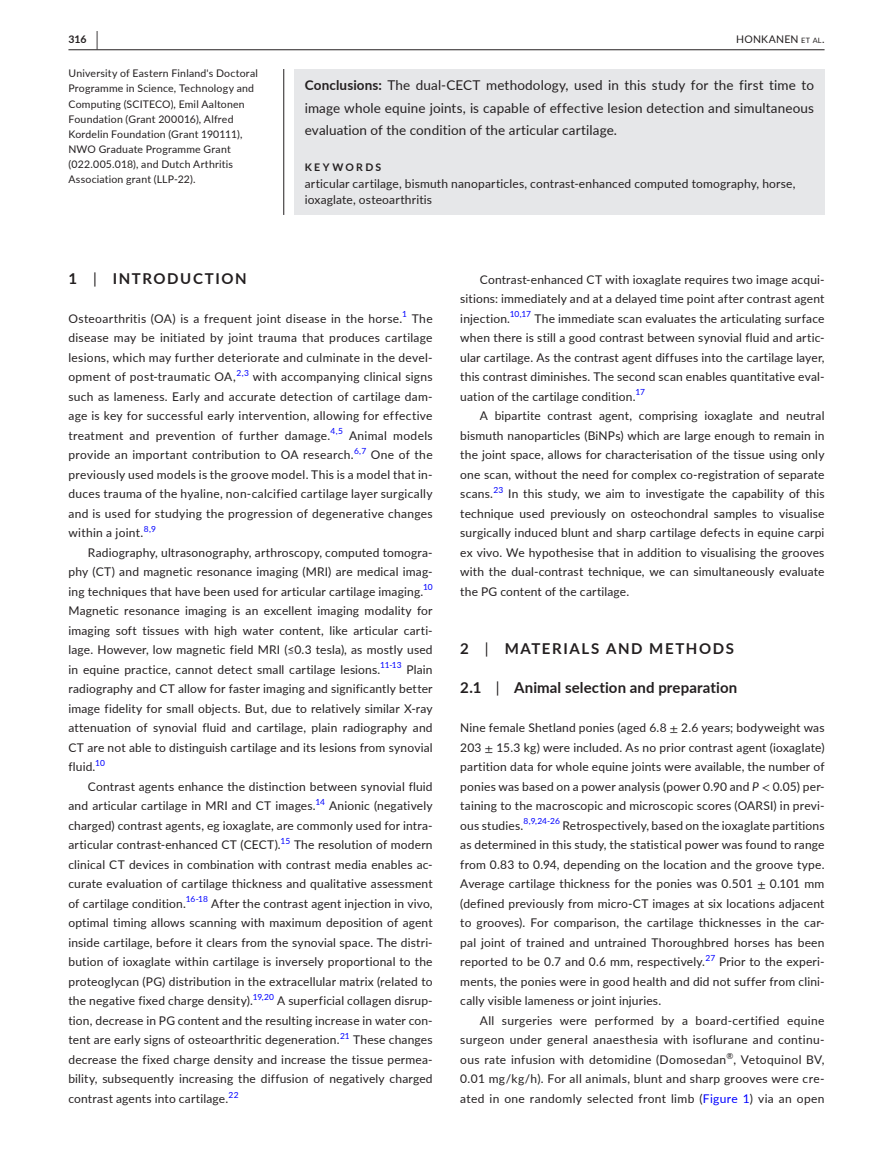
<style>
.page{position:relative;width:893px;height:1174px;background:#fff}
.page>*{position:absolute;margin:0;border:0;box-sizing:border-box;transform-origin:0 0}
.t1{font:700 15px "Lato";letter-spacing:.01em;color:#231f20}
.t2{font:700 15px "Lato";letter-spacing:.11em;color:#231f20}
.t3{font:700 15px "Lato";letter-spacing:.105em;color:#231f20}
.t4{font:13.5px/22.5px "Lato";letter-spacing:.01em;color:#231f20;text-align:justify}
.t5{font:12px/19.5px "Lato";letter-spacing:.015em;color:#231f20;text-align:justify}
.t6{font:10.5px/15px "Lato";letter-spacing:.02em;color:#231f20}
.t7{font:10.5px "Lato";letter-spacing:.02em;color:#231f20}
.t8{font:700 10.5px "Lato";letter-spacing:.22em;color:#231f20}
.t9{font:8.4px "Lato";letter-spacing:-.005em;color:#00f}
.s1{font-size:19.5px}
.s2{font-size:7.35px}
.s3{font-weight:700}
.s4{font-weight:400}
.s5{font-family:"STIX"}
.s6{font-style:italic}
.s7{color:#00f}
</style>
<div class="page">
<hr style="left:68px;top:49px;width:756px;height:1px;background:#231f20">
<div style="left:294px;top:69px;width:530px;height:146px;background:#e6e7e9"></div>
<hr style="left:283px;top:69px;width:1px;height:146px;background:#231f20">
<p class="t8" style="left:68px;top:31px;width:31px">316 <span class="s1">|</span></p>
<p class="t7" style="left:736px;top:31px;width:90px">HONKANEN <span class="s2">et al</span>.</p>
<p class="t6" style="left:68px;top:66px;width:191px">University of Eastern Finland's Doctoral Programme in Science, Technology and Computing (SCITECO), Emil Aaltonen Foundation (Grant 200016), Alfred Kordelin Foundation (Grant 190111), NWO Graduate Programme Grant (022.005.018), and Dutch Arthritis Association grant (LLP-22).</p>
<p class="t4" style="left:305px;top:74px;width:511px"><span class="s3">Conclusions:</span> The dual-CECT methodology, used in this study for the first time to image whole equine joints, is capable of effective lesion detection and simultaneous evaluation of the condition of the articular cartilage.</p>
<p class="t8" style="left:305px;top:160px;width:78px">KEYWORDS</p>
<p class="t5" style="left:305px;top:175px;width:492px;line-height:16.5px">articular cartilage, bismuth nanoparticles, contrast-enhanced computed tomography, horse, ioxaglate, osteoarthritis</p>
<p class="t3" style="left:68px;top:267px;width:180px">1 <span class="s4">|</span> INTRODUCTION</p>
<p class="t5" style="left:68px;top:308px;width:366px">Osteoarthritis (OA) is a frequent joint disease in the horse.<sup>1</sup> The disease may be initiated by joint trauma that produces cartilage lesions, which may further deteriorate and culminate in the devel&shy;opment of post-traumatic OA,<sup>2,3</sup> with accompanying clinical signs such as lameness. Early and accurate detection of cartilage dam&shy;age is key for successful early intervention, allowing for effective treatment and prevention of further damage.<sup>4,5</sup></p>
<p class="t5" style="left:68px;top:425px;width:366px;text-indent:281px">Animal models provide an important contribution to OA research.</p>
<p class="t9" style="left:354px;top:445px;width:14px">6,7</p>
<p class="t5" style="left:68px;top:444px;width:366px;text-indent:302px">One of the previously used models is the groove model. This is a model that in&shy;duces trauma of the hyaline, non-calcified cartilage layer surgically and is used for studying the progression of degenerative changes within a joint.</p>
<p class="t9" style="left:144px;top:523px;width:14px">8,9</p>
<p class="t5" style="left:68px;top:542px;width:366px;text-indent:20px">Radiography, ultrasonography, arthroscopy, computed tomogra&shy;phy (CT) and magnetic resonance imaging (MRI) are medical imag&shy;ing techniques that have been used for articular cartilage imaging.</p>
<p class="t9" style="left:423px;top:581px;width:11px">10</p>
<p class="t5" style="left:68px;top:600px;width:366px">Magnetic resonance imaging is an excellent imaging modality for imaging soft tissues with high water content, like articular carti&shy;lage. However, low magnetic field MRI (≤0.3 tesla), as mostly used in equine practice, cannot detect small cartilage lesions.</p>
<p class="t9" style="left:380px;top:659px;width:23px">11-13</p>
<p class="t5" style="left:68px;top:659px;width:366px;text-indent:338px">Plain radiography and CT allow for faster imaging and significantly better image fidelity for small objects. But, due to relatively similar X-ray attenuation of synovial fluid and cartilage, plain radiography and CT are not able to distinguish cartilage and its lesions from synovial fluid.</p>
<p class="t9" style="left:95px;top:757px;width:11px">10</p>
<p class="t5" style="left:68px;top:776px;width:366px;text-indent:20px">Contrast agents enhance the distinction between synovial fluid and articular cartilage in MRI and CT images.</p>
<p class="t9" style="left:315px;top:796px;width:11px">14</p>
<p class="t5" style="left:68px;top:795px;width:366px;text-indent:261px">Anionic (negatively charged) contrast agents, eg ioxaglate, are commonly used for intra&shy;articular contrast-enhanced CT (CECT).</p>
<p class="t9" style="left:281px;top:835px;width:11px">15</p>
<p class="t5" style="left:68px;top:834px;width:366px;text-indent:226px">The resolution of modern clinical CT devices in combination with contrast media enables ac&shy;curate evaluation of cartilage thickness and qualitative assessment of cartilage condition.</p>
<p class="t9" style="left:186px;top:893px;width:24px">16-18</p>
<p class="t5" style="left:68px;top:893px;width:366px;text-indent:143px">After the contrast agent injection in vivo, optimal timing allows scanning with maximum deposition of agent inside cartilage, before it clears from the synovial space. The distri&shy;bution of ioxaglate within cartilage is inversely proportional to the proteoglycan (PG) distribution in the extracellular matrix (related to the negative fixed charge density).<sup>19,20</sup> A superficial collagen disrup&shy;tion, decrease in PG content and the resulting increase in water con&shy;tent are early signs of osteoarthritic degeneration.<sup>21</sup> These changes decrease the fixed charge density and increase the tissue permea&shy;bility, subsequently increasing the diffusion of negatively charged contrast agents into cartilage.<sup>22</sup></p>
<p class="t5" style="left:460px;top:269px;width:366px;text-indent:20px">Contrast-enhanced CT with ioxaglate requires two image acqui&shy;sitions: immediately and at a delayed time point after contrast agent injection.<sup>10,17</sup> The immediate scan evaluates the articulating surface when there is still a good contrast between synovial fluid and artic&shy;ular cartilage. As the contrast agent diffuses into the cartilage layer, this contrast diminishes. The second scan enables quantitative eval&shy;uation of the cartilage condition.<sup>17</sup></p>
<p class="t5" style="left:460px;top:405px;width:366px;text-indent:20px">A bipartite contrast agent, comprising ioxaglate and neutral bismuth nanoparticles (BiNPs) which are large enough to remain in the joint space, allows for characterisation of the tissue using only one scan, without the need for complex co-registration of separate scans.</p>
<p class="t9" style="left:493px;top:484px;width:11px">23</p>
<p class="t5" style="left:460px;top:483px;width:366px;text-indent:48px">In this study, we aim to investigate the capability of this technique used previously on osteochondral samples to visualise surgically induced blunt and sharp cartilage defects in equine carpi ex vivo. We hypothesise that in addition to visualising the grooves with the dual-contrast technique, we can simultaneously evaluate the PG content of the cartilage.</p>
<p class="t2" style="left:460px;top:638px;width:275px">2 <span class="s4">|</span> MATERIALS AND METHODS</p>
<p class="t1" style="left:460px;top:677px;width:278px">2.1 <span class="s4">|</span> Animal selection and preparation</p>
<p class="t5" style="left:460px;top:717px;width:366px">Nine female Shetland ponies (aged 6.8 <span class="s5">±</span> 2.6 years; bodyweight was 203 <span class="s5">±</span> 15.3 kg) were included. As no prior contrast agent (ioxaglate) partition data for whole equine joints were available, the number of ponies was based on a power analysis (power 0.90 and <span class="s6">P</span> <span class="s5">&lt;</span> 0.05) per&shy;taining to the macroscopic and microscopic scores (OARSI) in previ&shy;ous studies.</p>
<p class="t9" style="left:524px;top:815px;width:38px">8,9,24-26</p>
<p class="t5" style="left:460px;top:815px;width:366px;text-indent:102px">Retrospectively, based on the ioxaglate partitions as determined in this study, the statistical power was found to range from 0.83 to 0.94, depending on the location and the groove type.<br>Average cartilage thickness for the ponies was 0.501 <span class="s5">±</span> 0.101 mm (defined previously from micro-CT images at six locations adjacent to grooves). For comparison, the cartilage thicknesses in the car&shy;pal joint of trained and untrained Thoroughbred horses has been reported to be 0.7 and 0.6 mm, respectively.</p>
<p class="t9" style="left:705px;top:952px;width:11px">27</p>
<p class="t5" style="left:460px;top:951px;width:366px;text-indent:259px">Prior to the experi&shy;ments, the ponies were in good health and did not suffer from clini&shy;cally visible lameness or joint injuries.</p>
<p class="t5" style="left:460px;top:1010px;width:366px;text-indent:20px">All surgeries were performed by a board-certified equine surgeon under general anaesthesia with isoflurane and continu&shy;ous rate infusion with detomidine (Domosedan<sup>®</sup>, Vetoquinol BV, 0.01 mg/kg/h). For all animals, blunt and sharp grooves were cre&shy;ated in one randomly selected front limb (<span class="s7">Figure 1</span>) via an open</p>
</div>
